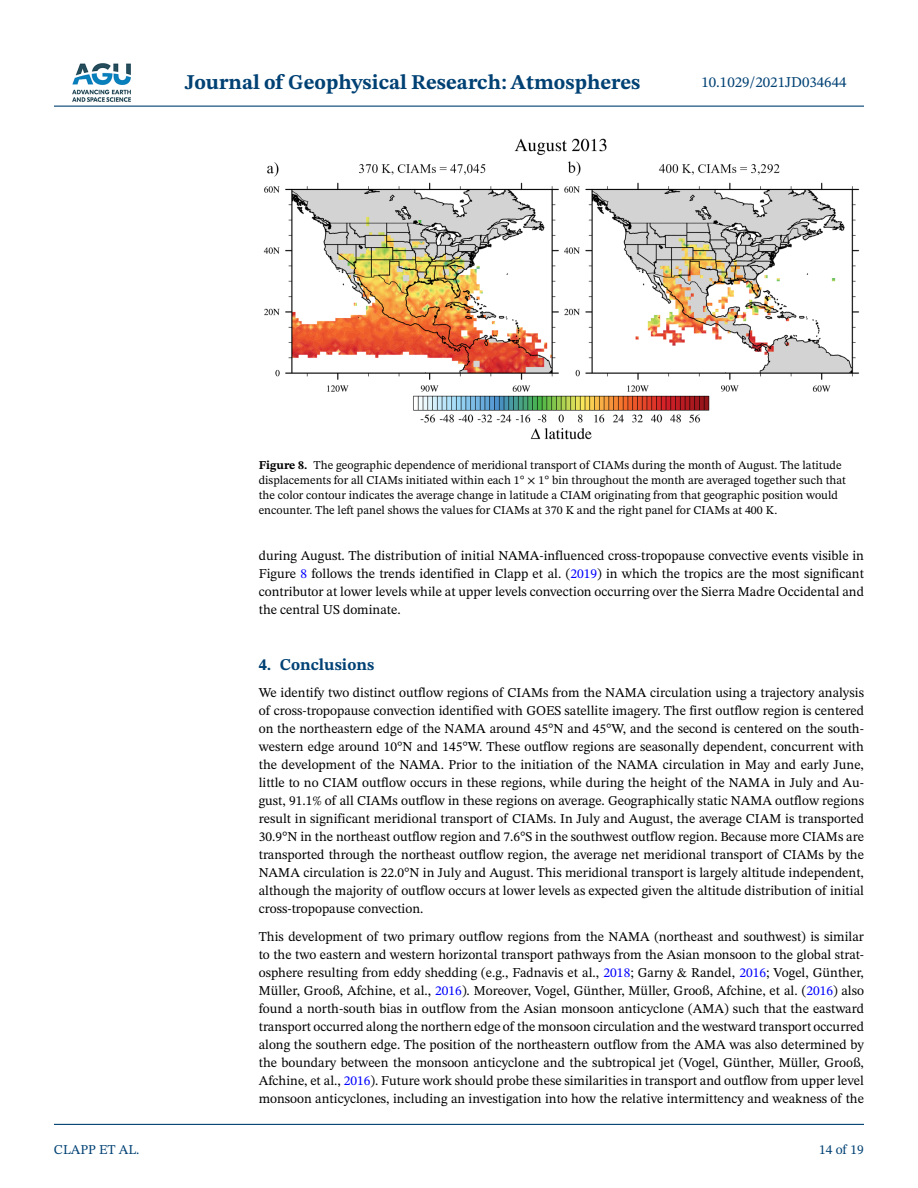
<style>
.page{position:relative;width:918px;height:1188px;background:#fff}
.page>*{position:absolute;margin:0;border:0;box-sizing:border-box;transform-origin:0 0}
.t1{font:700 21px "STIX Two Text";color:#004174}
.t2{font:700 16.5px "STIX Two Text";color:#004174}
.t3{font:15px "STIX Two Text";color:#004174}
.t4{font:13.5px/18px "STIX Two Text";color:#000;text-align:justify}
.t5{font:13.5px "STIX Two Text";color:#004174}
.t6{font:12px/15px "STIX Two Text";color:#000}
.s1{font-weight:700}
.s2{color:#00f}
</style>
<div class="page">
<hr style="left:54px;top:106px;width:810px;height:1px;background:#004174">
<hr style="left:54px;top:1124px;width:810px;height:1px;background:#004174">
<img style="left:72px;top:63px;width:59px;height:39px">
<img style="left:264px;top:138px;width:595px;height:302px">
<h1 class="t1" style="left:185px;top:67px;width:457px">Journal of Geophysical Research: Atmospheres</h1>
<p class="t3" style="left:701px;top:72px;width:147px">10.1029/2021JD034644</p>
<p class="t5" style="left:54px;top:1140px;width:87px">CLAPP ET AL.</p>
<p class="t6" style="left:259px;top:458px;width:589px"><span class="s1">Figure 8.</span> The geographic dependence of meridional transport of CIAMs during the month of August. The latitude displacements for all CIAMs initiated within each 1° × 1° bin throughout the month are averaged together such that the color contour indicates the average change in latitude a CIAM originating from that geographic position would encounter. The left panel shows the values for CIAMs at 370 K and the right panel for CIAMs at 400 K.</p>
<p class="t4" style="left:259px;top:547px;width:607px">during August. The distribution of initial NAMA-influenced cross-tropopause convective events visible in Figure <span class="s2">8</span> follows the trends identified in Clapp et al. (<span class="s2">2019</span>) in which the tropics are the most significant contributor at lower levels while at upper levels convection occurring over the Sierra Madre Occidental and the central US dominate.</p>
<p class="t2" style="left:259px;top:653px;width:117px">4. Conclusions</p>
<p class="t4" style="left:259px;top:683px;width:607px">We identify two distinct outflow regions of CIAMs from the NAMA circulation using a trajectory analysis of cross-tropopause convection identified with GOES satellite imagery. The first outflow region is centered on the northeastern edge of the NAMA around 45°N and 45°W, and the second is centered on the south&shy;western edge around 10°N and 145°W. These outflow regions are seasonally dependent, concurrent with the development of the NAMA. Prior to the initiation of the NAMA circulation in May and early June, little to no CIAM outflow occurs in these regions, while during the height of the NAMA in July and Au&shy;gust, 91.1% of all CIAMs outflow in these regions on average. Geographically static NAMA outflow regions result in significant meridional transport of CIAMs. In July and August, the average CIAM is transported 30.9°N in the northeast outflow region and 7.6°S in the southwest outflow region. Because more CIAMs are transported through the northeast outflow region, the average net meridional transport of CIAMs by the NAMA circulation is 22.0°N in July and August. This meridional transport is largely altitude independent, although the majority of outflow occurs at lower levels as expected given the altitude distribution of initial cross-tropopause convection.</p>
<p class="t4" style="left:259px;top:928px;width:607px">This development of two primary outflow regions from the NAMA (northeast and southwest) is similar to the two eastern and western horizontal transport pathways from the Asian monsoon to the global strat&shy;osphere resulting from eddy shedding (e.g., Fadnavis et al., <span class="s2">2018</span>; Garny &amp; Randel, <span class="s2">2016</span>; Vogel, Günther, Müller, Grooß, Afchine, et al., <span class="s2">2016</span>). Moreover, Vogel, Günther, Müller, Grooß, Afchine, et al. (<span class="s2">2016</span>) also found a north-south bias in outflow from the Asian monsoon anticyclone (AMA) such that the eastward transport occurred along the northern edge of the monsoon circulation and the westward transport occurred along the southern edge. The position of the northeastern outflow from the AMA was also determined by the boundary between the monsoon anticyclone and the subtropical jet (Vogel, Günther, Müller, Grooß, Afchine, et al., <span class="s2">2016</span>). Future work should probe these similarities in transport and outflow from upper level monsoon anticyclones, including an investigation into how the relative intermittency and weakness of the</p>
<p class="t5" style="left:819px;top:1140px;width:46px">14 of 19</p>
</div>
